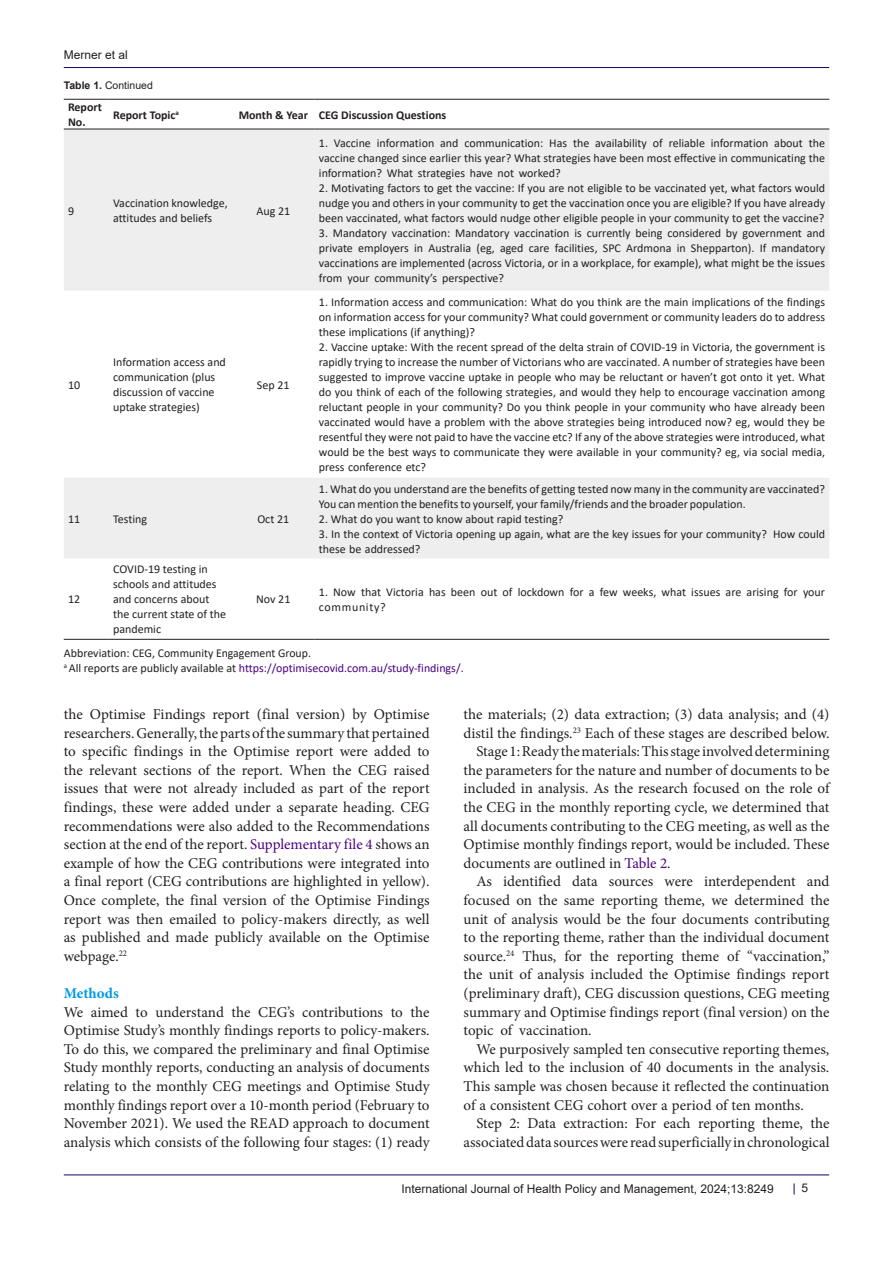
<style>
.page{position:relative;width:893px;height:1263px;background:#fff}
.page>*{position:absolute;margin:0;border:0;box-sizing:border-box;transform-origin:0 0}
.Normal__Web{font:15px/18.6px "Minion Pro";color:#231f20;text-align:justify}
.Normal__Web-2{font:700 15px "Minion Pro";color:#0099e5}
.t1{font:12px/15px "Calibri";color:#231f20}
.t2{font:12px "Calibri";color:#4b0082}
.t3{font:12px "Arial";color:#231f20}
.t4{font:700 12px/15px "Calibri";color:#231f20}
.t5{font:10.5px "Arial";color:#231f20}
.s1{font-weight:700}
.s2{color:#231f20}
.s3{color:#4b0082}
</style>
<div class="page">
<hr style="left:64px;top:67px;width:765px;height:1px;background:#190066">
<hr style="left:64px;top:1175px;width:765px;height:1px;background:#190066">
<svg style="left:64px;top:130px;width:765px;height:428px;fill:#eee"></svg>
<hr style="left:64px;top:99px;width:45px;height:1px;background:#231f20">
<hr style="left:109px;top:99px;width:123px;height:1px;background:#231f20">
<hr style="left:232px;top:99px;width:83px;height:1px;background:#231f20">
<hr style="left:315px;top:99px;width:514px;height:1px;background:#231f20">
<hr style="left:64px;top:129px;width:45px;height:1px;background:#231f20">
<hr style="left:109px;top:129px;width:123px;height:1px;background:#231f20">
<hr style="left:232px;top:129px;width:83px;height:1px;background:#231f20">
<hr style="left:315px;top:129px;width:514px;height:1px;background:#231f20">
<hr style="left:64px;top:639px;width:45px;height:1px;background:#231f20">
<hr style="left:109px;top:639px;width:123px;height:1px;background:#231f20">
<hr style="left:232px;top:639px;width:83px;height:1px;background:#231f20">
<hr style="left:315px;top:639px;width:514px;height:1px;background:#231f20">
<p class="t3" style="left:64px;top:46px;width:66px">Merner et al</p>
<p class="t5" style="left:64px;top:78px;width:91px"><span class="s1">Table 1.</span> Continued</p>
<p class="t4" style="left:68px;top:99px;width:35px">Report<br>No.</p>
<p class="t4" style="left:113px;top:107px;width:67px">Report Topic<sup>a</sup></p>
<p class="t4" style="left:239px;top:107px;width:71px">Month &amp; Year</p>
<p class="t4" style="left:319px;top:107px;width:129px">CEG Discussion Questions</p>
<p class="t1" style="left:68px;top:203px;width:8px">9</p>
<p class="t1" style="left:113px;top:195px;width:116px">Vaccination knowledge, attitudes and beliefs</p>
<p class="t1" style="left:256px;top:203px;width:35px">Aug 21</p>
<p class="t1" style="left:68px;top:377px;width:14px">10</p>
<p class="t1" style="left:113px;top:354px;width:114px">Information access and communication (plus discussion of vaccine uptake strategies)</p>
<p class="t1" style="left:257px;top:377px;width:34px">Sep 21</p>
<p class="t1" style="left:68px;top:511px;width:14px">11</p>
<p class="t1" style="left:113px;top:511px;width:36px">Testing</p>
<p class="t1" style="left:257px;top:511px;width:33px">Oct 21</p>
<p class="t1" style="left:319px;top:135px;width:508px;text-align:justify">1. Vaccine information and communication: Has the availability of reliable information about the vaccine changed since earlier this year? What strategies have been most effective in communicating the information? What strategies have not worked?</p>
<p class="t1" style="left:319px;top:180px;width:508px;text-align:justify">2. Motivating factors to get the vaccine: If you are not eligible to be vaccinated yet, what factors would nudge you and others in your community to get the vaccination once you are eligible? If you have already been vaccinated, what factors would nudge other eligible people in your community to get the vaccine?</p>
<p class="t1" style="left:319px;top:225px;width:508px;text-align:justify">3. Mandatory vaccination: Mandatory vaccination is currently being considered by government and private employers in Australia (eg, aged care facilities, SPC Ardmona in Shepparton). If mandatory vaccinations are implemented (across Victoria, or in a workplace, for example), what might be the issues from your community’s perspective?</p>
<p class="t1" style="left:319px;top:294px;width:508px;text-align:justify">1. Information access and communication: What do you think are the main implications of the findings on information access for your community? What could government or community leaders do to address these implications (if anything)?</p>
<p class="t1" style="left:319px;top:339px;width:508px;text-align:justify">2. Vaccine uptake: With the recent spread of the delta strain of COVID-19 in Victoria, the government is rapidly trying to increase the number of Victorians who are vaccinated. A number of strategies have been suggested to improve vaccine uptake in people who may be reluctant or haven’t got onto it yet. What do you think of each of the following strategies, and would they help to encourage vaccination among reluctant people in your community? Do you think people in your community who have already been vaccinated would have a problem with the above strategies being introduced now? eg, would they be resentful they were not paid to have the vaccine etc? If any of the above strategies were introduced, what would be the best ways to communicate they were available in your community? eg, via social media, press conference etc?</p>
<p class="t1" style="left:319px;top:481px;width:508px">1. What do you understand are the benefits of getting tested now many in the community are vaccinated?<br>You can mention the benefits to yourself, your family/friends and the broader population.</p>
<p class="t1" style="left:319px;top:511px;width:246px">2. What do you want to know about rapid testing?</p>
<p class="t1" style="left:319px;top:526px;width:508px">3. In the context of Victoria opening up again, what are the key issues for your community? How could these be addressed?</p>
<p class="t1" style="left:113px;top:561px;width:115px">COVID-19 testing in schools and attitudes and concerns about the current state of the pandemic</p>
<p class="t1" style="left:256px;top:591px;width:36px">Nov 21</p>
<p class="t1" style="left:319px;top:584px;width:508px">1. Now that Victoria has been out of lockdown for a few weeks, what issues are arising for your community?</p>
<p class="t1" style="left:64px;top:645px;width:249px">Abbreviation: CEG, Community Engagement Group.</p>
<p class="t2" style="left:64px;top:660px;width:401px"><sup>a</sup> <span class="s2">All reports are publicly available at</span> https://optimisecovid.com.au/study-findings/<span class="s2">.</span></p>
<p class="t1" style="left:68px;top:591px;width:14px">12</p>
<p class="Normal__Web" style="left:64px;top:705px;width:367px">the Optimise Findings report (final version) by Optimise researchers. Generally, the parts of the summary that pertained to specific findings in the Optimise report were added to the relevant sections of the report. When the CEG raised issues that were not already included as part of the report findings, these were added under a separate heading. CEG recommendations were also added to the Recommendations section at the end of the report. <span class="s3">Supplementary file 4</span> shows an example of how the CEG contributions were integrated into a final report (CEG contributions are highlighted in yellow).<br>Once complete, the final version of the Optimise Findings report was then emailed to policy-makers directly, as well as published and made publicly available on the Optimise webpage.<sup>22</sup></p>
<p class="Normal__Web-2" style="left:64px;top:982px;width:56px">Methods</p>
<p class="Normal__Web" style="left:64px;top:1002px;width:367px">We aimed to understand the CEG’s contributions to the Optimise Study’s monthly findings reports to policy-makers.<br>To do this, we compared the preliminary and final Optimise Study monthly reports, conducting an analysis of documents relating to the monthly CEG meetings and Optimise Study monthly findings report over a 10-month period (February to November 2021). We used the READ approach to document analysis which consists of the following four stages: (1) ready</p>
<p class="Normal__Web" style="left:464px;top:705px;width:367px">the materials; (2) data extraction; (3) data analysis; and (4) distil the findings.<sup>23</sup> Each of these stages are described below.</p>
<p class="Normal__Web" style="left:464px;top:742px;width:367px;text-indent:13px">Stage 1: Ready the materials: This stage involved determining the parameters for the nature and number of documents to be included in analysis. As the research focused on the role of the CEG in the monthly reporting cycle, we determined that all documents contributing to the CEG meeting, as well as the Optimise monthly findings report, would be included. These documents are outlined in <span class="s3">Table 2</span>.</p>
<p class="Normal__Web" style="left:464px;top:872px;width:367px;text-indent:13px">As identified data sources were interdependent and focused on the same reporting theme, we determined the unit of analysis would be the four documents contributing to the reporting theme, rather than the individual document source.<sup>24</sup> Thus, for the reporting theme of “vaccination,” the unit of analysis included the Optimise findings report (preliminary draft), CEG discussion questions, CEG meeting summary and Optimise findings report (final version) on the topic of vaccination.</p>
<p class="Normal__Web" style="left:464px;top:1040px;width:367px;text-indent:13px">We purposively sampled ten consecutive reporting themes, which led to the inclusion of 40 documents in the analysis.<br>This sample was chosen because it reflected the continuation of a consistent CEG cohort over a period of ten months.</p>
<p class="Normal__Web" style="left:464px;top:1114px;width:367px;text-align:right">Step 2: Data extraction: For each reporting theme, the associated data sources were read superficially in chronological</p>
<p class="t3" style="left:402px;top:1180px;width:374px">International Journal of Health Policy and Management, 2024;13:8249</p>
<p class="t3" style="left:801px;top:1180px;width:8px">5</p>
</div>
